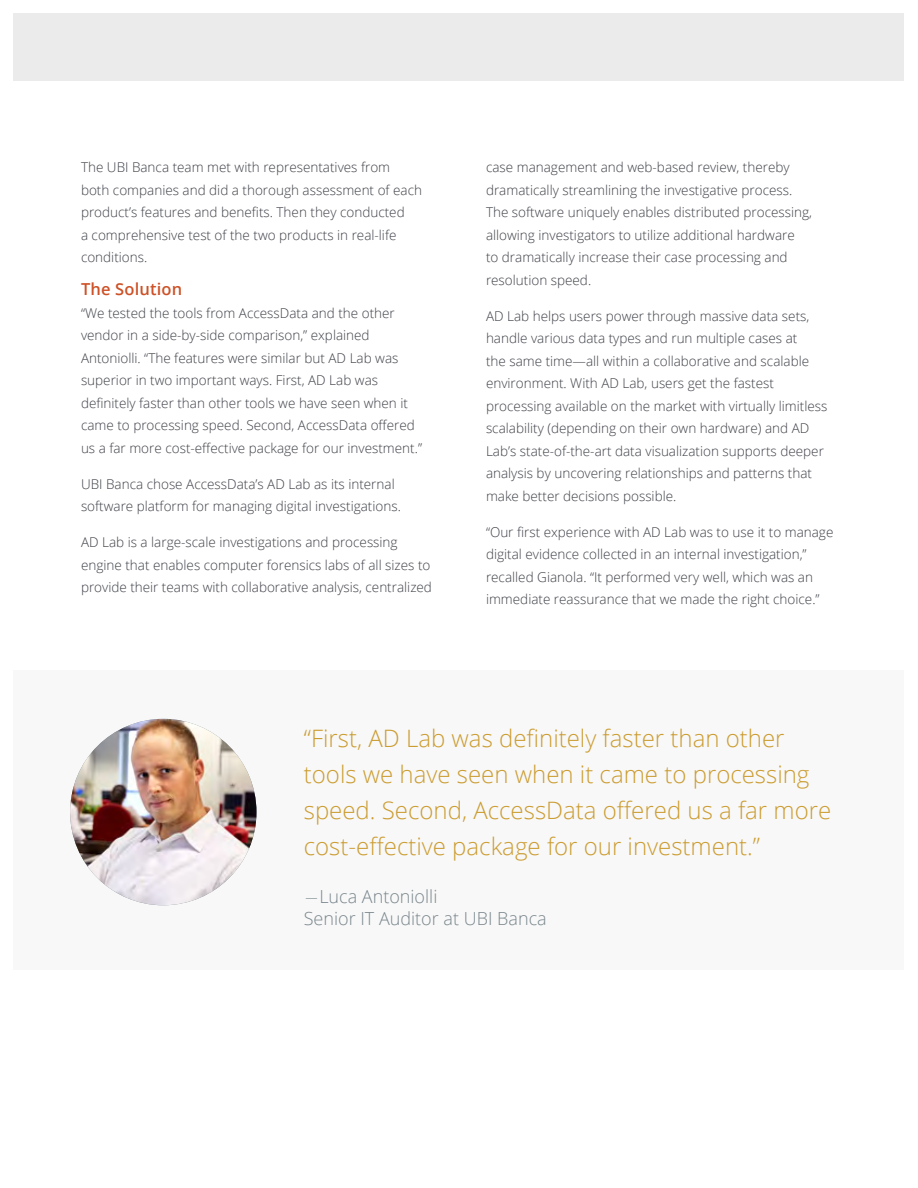
<style>
.page{position:relative;width:918px;height:1188px;background:#fff}
.page>*{position:absolute;margin:0;border:0;box-sizing:border-box;transform-origin:0 0}
.t1{font:300 24px/36px "Open Sans";color:#cb9c30}
.t2{font:300 18px/22.5px "Open Sans";color:#79868c}
.t3{font:600 16.5px "Open Sans";letter-spacing:.01em;color:#cd5227}
.t4{font:300 13.5px/22.5px "Open Sans";color:#3d3f46}
.s1{font-family:"Brandon Grotesque"}
</style>
<div class="page">
<div style="left:14px;top:14px;width:890px;height:67px;background:#ebebec"></div>
<div style="left:14px;top:671px;width:890px;height:299px;background:#f8f8f8"></div>
<img style="left:70px;top:719px;width:186px;height:186px;border-radius:93px">
<p class="t4" style="left:81px;top:156px;width:343px">The UBI Banca team met with representatives from<br>both companies and did a thorough assessment of each product’s features and benefits. Then they conducted<br>a comprehensive test of the two products in real-life conditions.</p>
<p class="t3" style="left:81px;top:278px;width:103px">The Solution</p>
<p class="t4" style="left:81px;top:301px;width:343px">“We tested the tools from AccessData and the other vendor in a side-by-side comparison,” explained Antoniolli. “The features were similar but AD Lab was superior in two important ways. First, AD Lab was definitely faster than other tools we have seen when it came to processing speed. Second, AccessData offered us a far more cost-effective package for our investment.”</p>
<p class="t4" style="left:81px;top:472px;width:321px">UBI Banca chose AccessData’s AD Lab as its internal software platform for managing digital investigations.</p>
<p class="t4" style="left:81px;top:531px;width:353px">AD Lab is a large-scale investigations and processing engine that enables computer forensics labs of all sizes to provide their teams with collaborative analysis, centralized</p>
<p class="t4" style="left:486px;top:156px;width:328px">case management and web-based review, thereby dramatically streamlining the investigative process.<br>The software uniquely enables distributed processing, allowing investigators to utilize additional hardware<br>to dramatically increase their case processing and resolution speed.</p>
<p class="t4" style="left:486px;top:304px;width:343px">AD Lab helps users power through massive data sets, handle various data types and run multiple cases at<br>the same time—all within a collaborative and scalable environment. With AD Lab, users get the fastest processing available on the market with virtually limitless scalability (depending on their own hardware) and AD Lab’s state-of-the-art data visualization supports deeper analysis by uncovering relationships and patterns that make better decisions possible.</p>
<p class="t4" style="left:486px;top:520px;width:349px">“Our first experience with AD Lab was to use it to manage digital evidence collected in an internal investigation,” recalled Gianola. “It performed very well, which was an immediate reassurance that we made the right choice.”</p>
<h1 class="t1" style="left:304px;top:719px;width:529px">“First, AD Lab was definitely faster than other tools we have seen when it came to processing speed. Second, AccessData offered us a far more cost-effective package for our investment.”</h1>
<h2 class="t2" style="left:304px;top:884px;width:244px"><span class="s1">—</span>Luca Antoniolli<br>Senior IT Auditor at UBI Banca</h2>
</div>
